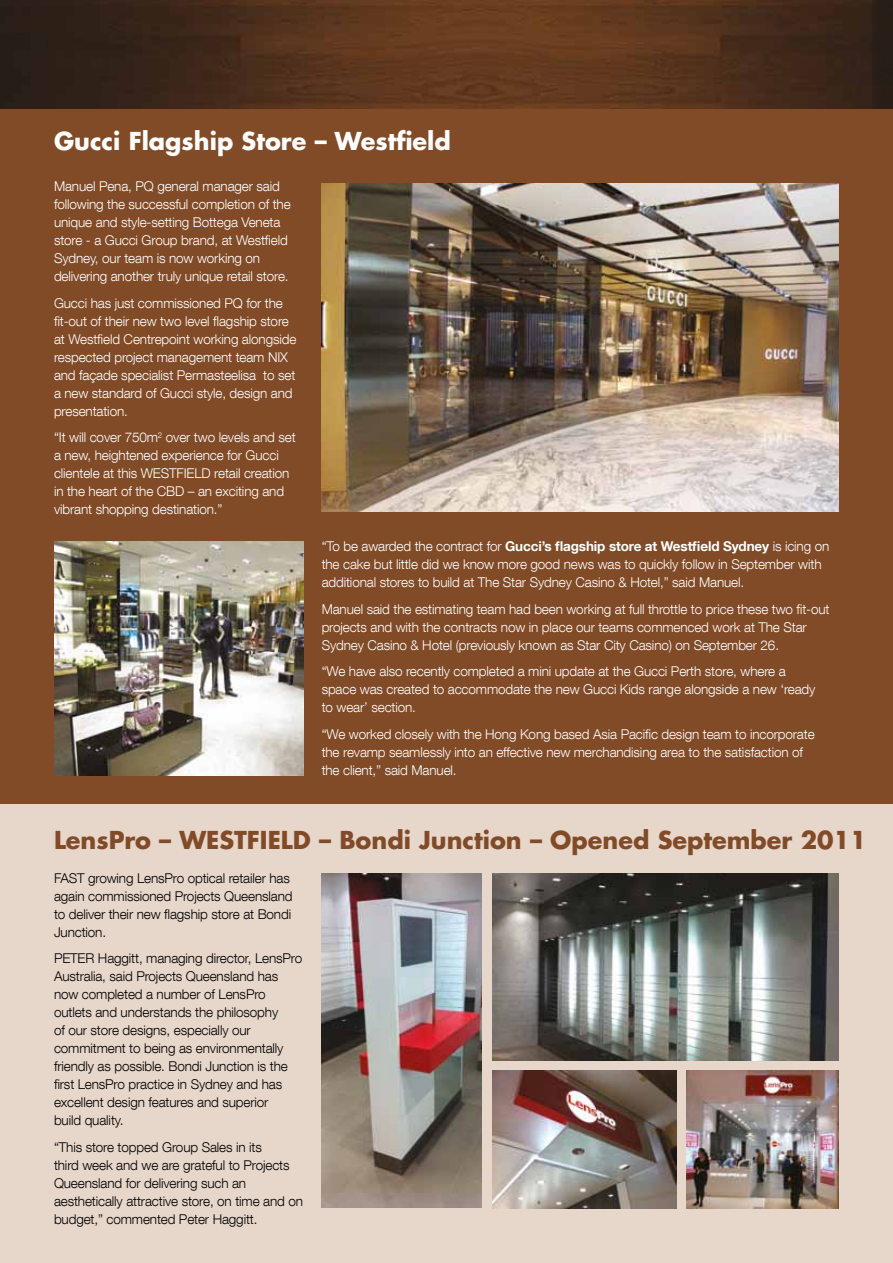
<style>
.page{position:relative;width:893px;height:1263px;background:#fff}
.page>*{position:absolute;margin:0;border:0;box-sizing:border-box;transform-origin:0 0}
.t1{font:700 24px "Futura";color:#814b28}
.t2{font:700 24px "Futura";color:#fff}
.t3{font:300 13.5px/18px "Helvetica Neue LT Com";letter-spacing:-.01em;color:#fff}
.t4{font:300 13.5px/18px "Helvetica Neue LT Com";letter-spacing:-.01em;color:#000}
.s1{font-weight:700}
</style>
<div class="page">
<div style="left:0;top:108px;width:893px;height:1155px;background:#814b28"></div>
<img style="left:0;top:0;width:872px;height:108px">
<div style="left:0;top:805px;width:893px;height:458px;background:#e7d6ca"></div>
<div style="left:872px;top:0;width:21px;height:108px;background:#281e17"></div>
<img style="left:54px;top:542px;width:250px;height:233px">
<img style="left:322px;top:184px;width:517px;height:327px">
<img style="left:322px;top:873px;width:160px;height:335px">
<img style="left:492px;top:873px;width:347px;height:187px">
<img style="left:492px;top:1070px;width:184px;height:138px">
<img style="left:687px;top:1070px;width:152px;height:138px">
<h1 class="t2" style="left:54px;top:124px;width:398px">Gucci Flagship Store – Westfield</h1>
<p class="t3" style="left:54px;top:177px;width:238px">Manuel Pena, PQ general manager said following the successful completion of the unique and style-setting Bottega Veneta store - a Gucci Group brand, at Westfield Sydney, our team is now working on delivering another truly unique retail store.</p>
<p class="t3" style="left:54px;top:293px;width:244px">Gucci has just commissioned PQ for the fit-out of their new two level flagship store at Westfield Centrepoint working alongside respected project management team NIX and façade specialist Permasteelisa to set a new standard of Gucci style, design and presentation.</p>
<p class="t3" style="left:54px;top:428px;width:243px">“It will cover 750m<sup>2</sup> over two levels and set a new, heightened experience for Gucci clientele at this WESTFIELD retail creation in the heart of the CBD – an exciting and vibrant shopping destination.”</p>
<p class="t3" style="left:322px;top:537px;width:509px">“To be awarded the contract for <span class="s1">Gucci’s flagship store at Westfield Sydney</span> is icing on the cake but little did we know more good news was to quickly follow in September with additional stores to build at The Star Sydney Casino &amp; Hotel,” said Manuel.</p>
<p class="t3" style="left:322px;top:600px;width:509px">Manuel said the estimating team had been working at full throttle to price these two fit-out projects and with the contracts now in place our teams commenced work at The Star<br>Sydney Casino &amp; Hotel (previously known as Star City Casino) on September 26.</p>
<p class="t3" style="left:322px;top:662px;width:495px">“We have also recently completed a mini update at the Gucci Perth store, where a space was created to accommodate the new Gucci Kids range alongside a new ‘ready to wear’ section.</p>
<p class="t3" style="left:322px;top:725px;width:494px">“We worked closely with the Hong Kong based Asia Pacific design team to incorporate the revamp seamlessly into an effective new merchandising area to the satisfaction of the client,” said Manuel.</p>
<h1 class="t1" style="left:54px;top:823px;width:814px">LensPro – WESTFIELD – Bondi Junction – Opened September 2011</h1>
<p class="t4" style="left:54px;top:869px;width:240px">FAST growing LensPro optical retailer has again commissioned Projects Queensland to deliver their new flagship store at Bondi Junction.</p>
<p class="t4" style="left:54px;top:949px;width:250px">PETER Haggitt, managing director, LensPro Australia, said Projects Queensland has now completed a number of LensPro outlets and understands the philosophy<br>of our store designs, especially our commitment to being as environmentally friendly as possible. Bondi Junction is the first LensPro practice in Sydney and has excellent design features and superior<br>build quality.</p>
<p class="t4" style="left:54px;top:1138px;width:250px">“This store topped Group Sales in its<br>third week and we are grateful to Projects Queensland for delivering such an aesthetically attractive store, on time and on budget,” commented Peter Haggitt.</p>
</div>
